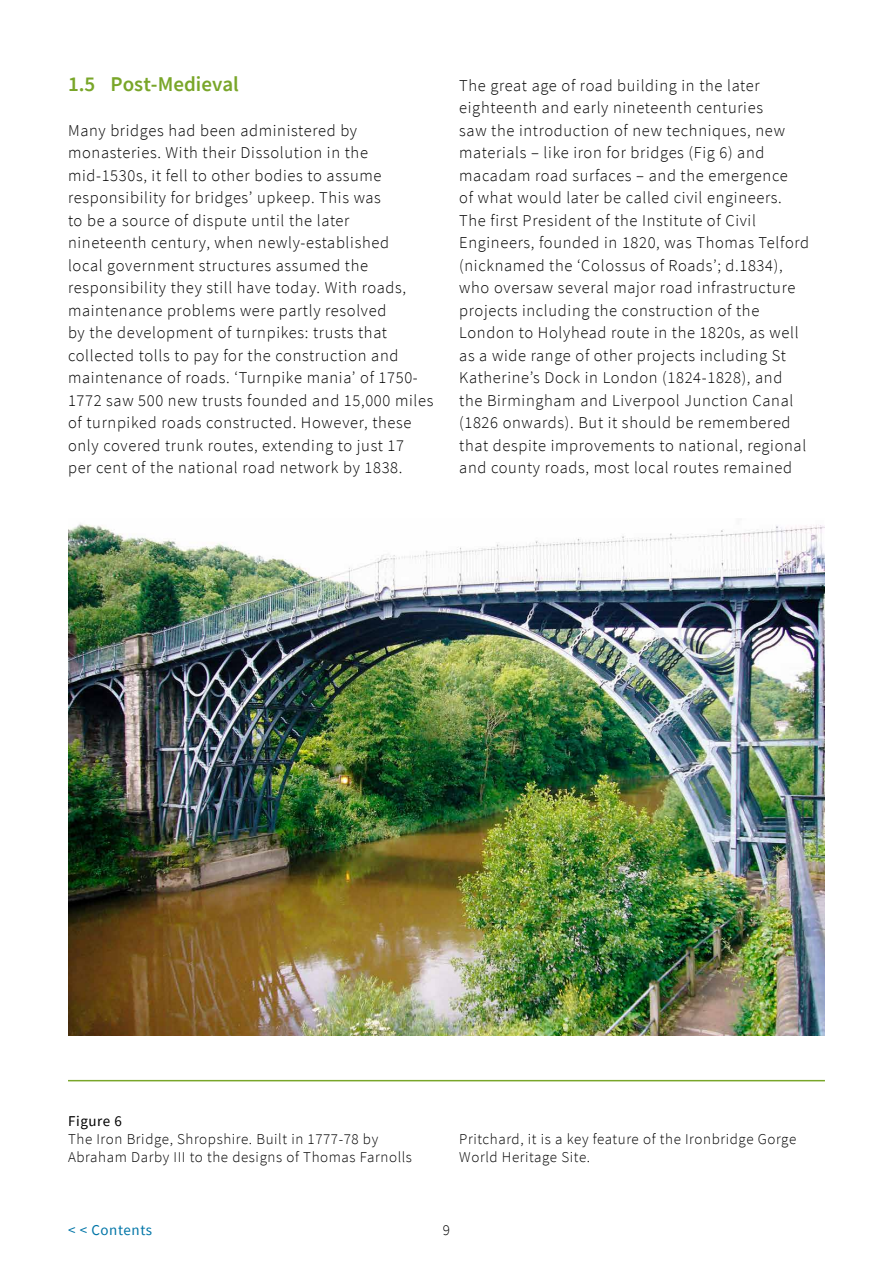
<style>
.page{position:relative;width:893px;height:1263px;background:#fff}
.page>*{position:absolute;margin:0;border:0;box-sizing:border-box;transform-origin:0 0}
.Heading_1{font:600 21px "Source Sans Pro";color:#79a629}
.Body_text{font:300 16.5px/22.5px "Source Sans Pro";letter-spacing:.04em;color:#000}
.IMAGE_text{font:300 15px/18px "Source Sans Pro";letter-spacing:.04em;color:#000}
.t1{font:15px "Source Sans Pro";letter-spacing:.04em;color:#0075a7}
.IMAGE_heading{font:15px "Source Sans Pro";letter-spacing:.04em;color:#000}
</style>
<div class="page">
<hr style="left:68px;top:1080px;width:757px;height:1px;background:#79a629">
<img style="left:68px;top:524px;width:757px;height:512px">
<p class="Heading_1" style="left:68px;top:70px;width:172px">1.5 Post-Medieval</p>
<p class="Body_text" style="left:68px;top:119px;width:367px">Many bridges had been administered by monasteries. With their Dissolution in the mid-1530s, it fell to other bodies to assume responsibility for bridges’ upkeep. This was<br>to be a source of dispute until the later<br>nineteenth century, when newly-established<br>local government structures assumed the responsibility they still have today. With roads, maintenance problems were partly resolved<br>by the development of turnpikes: trusts that collected tolls to pay for the construction and maintenance of roads. ‘Turnpike mania’ of 1750- 1772 saw 500 new trusts founded and 15,000 miles of turnpiked roads constructed. However, these only covered trunk routes, extending to just 17<br>per cent of the national road network by 1838.</p>
<p class="Body_text" style="left:459px;top:74px;width:351px">The great age of road building in the later eighteenth and early nineteenth centuries<br>saw the introduction of new techniques, new materials – like iron for bridges (Fig 6) and macadam road surfaces – and the emergence<br>of what would later be called civil engineers.<br>The first President of the Institute of Civil Engineers, founded in 1820, was Thomas Telford (nicknamed the ‘Colossus of Roads’; d.1834), who oversaw several major road infrastructure projects including the construction of the London to Holyhead route in the 1820s, as well as a wide range of other projects including St Katherine’s Dock in London (1824-1828), and the Birmingham and Liverpool Junction Canal (1826 onwards). But it should be remembered that despite improvements to national, regional and county roads, most local routes remained</p>
<p class="IMAGE_heading" style="left:68px;top:1111px;width:55px">Figure 6</p>
<p class="IMAGE_text" style="left:68px;top:1130px;width:345px">The Iron Bridge, Shropshire. Built in 1777-78 by<br>Abraham Darby III to the designs of Thomas Farnolls</p>
<p class="IMAGE_text" style="left:459px;top:1130px;width:339px">Pritchard, it is a key feature of the Ironbridge Gorge<br>World Heritage Site.</p>
<p class="t1" style="left:68px;top:1220px;width:86px">&lt; &lt; Contents</p>
<p class="IMAGE_text" style="left:443px;top:1220px;width:9px">9</p>
</div>
